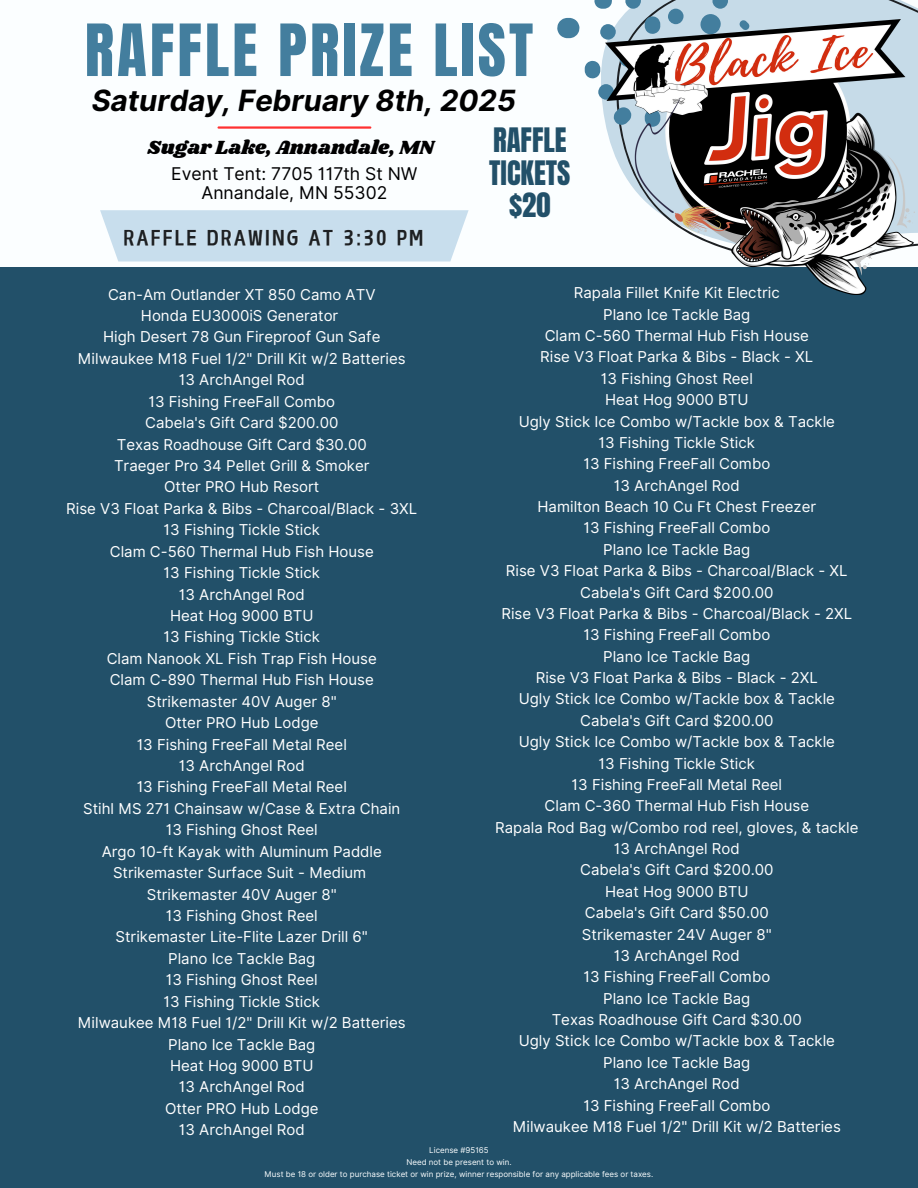
<style>
.page{position:relative;width:918px;height:1188px;background:#fbfeff}
.page>*{position:absolute;margin:0;border:0;box-sizing:border-box;transform-origin:0 0}
.t1{font:61.2px "Anton";letter-spacing:.05em;color:#437e9e}
.t2{font:italic 700 29.25px "Inter";color:#000}
.t3{font:28.65px/32.4px "Anton";color:#225069;text-align:center}
.t4{font:19.8px "Shrikhand";color:#000}
.t5{font:19.5px "Canva Fu Gu Hei Latin";letter-spacing:.11em;color:#1d2023}
.t6{font:17.55px/18.6px "Inter";color:#000;text-align:center}
.t7{font:15px "Inter";color:#fff}
.t8{font:7.95px "Inter";color:#fbfeff}
</style>
<div class="page">
<div style="left:0;top:268px;width:918px;height:920px;background:#225069"></div>
<svg style="left:619px;top:0;width:299px;height:246px;background:#c4d8e4"></svg>
<div style="left:700px;top:14px;width:21px;height:20px;background:#437e9e;border-radius:50%"></div>
<svg style="left:645px;top:16px;width:15px;height:4px"></svg>
<svg style="left:712px;top:0;width:16px;height:9px"></svg>
<svg style="left:625px;top:0;width:16px;height:9px"></svg>
<div style="left:668px;top:9px;width:16px;height:15px;background:#437e9e;border-radius:50%"></div>
<svg style="left:585px;top:61px;width:15px;height:17px"></svg>
<svg style="left:600px;top:24px;width:16px;height:16px"></svg>
<div style="left:598px;top:84px;width:16px;height:16px;background:#437e9e;border-radius:50%"></div>
<svg style="left:594px;top:0;width:18px;height:9px"></svg>
<svg style="left:557px;top:18px;width:22px;height:20px"></svg>
<img style="left:605px;top:20px;width:309px;height:274px">
<hr style="left:219px;top:126px;width:151px;height:3px;background:#ff3131">
<svg style="left:100px;top:210px;width:369px;height:52px;background:#cbe0ee"></svg>
<p class="t1" style="left:85px;top:6px;width:450px">RAFFLE PRIZE LIST</p>
<h3 class="t2" style="left:92px;top:83px;width:426px">Saturday, February 8th, 2025</h3>
<h2 class="t4" style="left:148px;top:133px;width:288px">Sugar Lake, Annandale, MN</h2>
<p class="t6" style="left:171px;top:165px;width:248px">Event Tent: 7705 117th St NW<br>Annandale, MN 55302</p>
<p class="t3" style="left:489px;top:125px;width:83px">RAFFLE<br>TICKETS $20</p>
<h1 class="t5" style="left:123px;top:227px;width:302px">RAFFLE DRAWING AT 3:30 PM</h1>
<h4 class="t7" style="left:108px;top:285px;width:269px">Can-Am Outlander XT 850 Camo ATV</h4>
<h5 class="t7" style="left:141px;top:307px;width:199px">Honda EU3000iS Generator</h5>
<h6 class="t7" style="left:103px;top:328px;width:279px">High Desert 78 Gun Fireproof Gun Safe</h6>
<p class="t7" style="left:78px;top:349px;width:329px">Milwaukee M18 Fuel 1/2" Drill Kit w/2 Batteries</p>
<p class="t7" style="left:179px;top:371px;width:127px">13 ArchAngel Rod</p>
<p class="t7" style="left:148px;top:392px;width:188px">13 Fishing FreeFall Combo</p>
<p class="t7" style="left:145px;top:414px;width:195px">Cabela's Gift Card $200.00</p>
<p class="t7" style="left:117px;top:435px;width:252px">Texas Roadhouse Gift Card $30.00</p>
<p class="t7" style="left:114px;top:457px;width:257px">Traeger Pro 34 Pellet Grill &amp; Smoker</p>
<p class="t7" style="left:164px;top:478px;width:157px">Otter PRO Hub Resort</p>
<p class="t7" style="left:66px;top:499px;width:352px">Rise V3 Float Parka &amp; Bibs - Charcoal/Black - 3XL</p>
<p class="t7" style="left:164px;top:521px;width:158px">13 Fishing Tickle Stick</p>
<p class="t7" style="left:110px;top:542px;width:265px">Clam C-560 Thermal Hub Fish House</p>
<p class="t7" style="left:164px;top:564px;width:158px">13 Fishing Tickle Stick</p>
<p class="t7" style="left:179px;top:585px;width:127px">13 ArchAngel Rod</p>
<p class="t7" style="left:170px;top:607px;width:145px">Heat Hog 9000 BTU</p>
<p class="t7" style="left:164px;top:628px;width:158px">13 Fishing Tickle Stick</p>
<p class="t7" style="left:107px;top:649px;width:272px">Clam Nanook XL Fish Trap Fish House</p>
<p class="t7" style="left:110px;top:671px;width:266px">Clam C-890 Thermal Hub Fish House</p>
<p class="t7" style="left:147px;top:692px;width:191px">Strikemaster 40V Auger 8"</p>
<p class="t7" style="left:165px;top:714px;width:155px">Otter PRO Hub Lodge</p>
<p class="t7" style="left:137px;top:735px;width:212px">13 Fishing FreeFall Metal Reel</p>
<p class="t7" style="left:179px;top:757px;width:127px">13 ArchAngel Rod</p>
<p class="t7" style="left:137px;top:778px;width:212px">13 Fishing FreeFall Metal Reel</p>
<p class="t7" style="left:83px;top:799px;width:319px">Stihl MS 271 Chainsaw w/Case &amp; Extra Chain</p>
<p class="t7" style="left:166px;top:821px;width:154px">13 Fishing Ghost Reel</p>
<p class="t7" style="left:102px;top:842px;width:282px">Argo 10-ft Kayak with Aluminum Paddle</p>
<p class="t7" style="left:113px;top:864px;width:255px">Strikemaster Surface Suit - Medium</p>
<p class="t7" style="left:147px;top:885px;width:191px">Strikemaster 40V Auger 8"</p>
<p class="t7" style="left:166px;top:907px;width:154px">13 Fishing Ghost Reel</p>
<p class="t7" style="left:116px;top:928px;width:254px">Strikemaster Lite-Flite Lazer Drill 6"</p>
<p class="t7" style="left:168px;top:949px;width:149px">Plano Ice Tackle Bag</p>
<p class="t7" style="left:166px;top:971px;width:154px">13 Fishing Ghost Reel</p>
<p class="t7" style="left:164px;top:992px;width:158px">13 Fishing Tickle Stick</p>
<p class="t7" style="left:78px;top:1014px;width:329px">Milwaukee M18 Fuel 1/2" Drill Kit w/2 Batteries</p>
<p class="t7" style="left:168px;top:1035px;width:149px">Plano Ice Tackle Bag</p>
<p class="t7" style="left:170px;top:1057px;width:145px">Heat Hog 9000 BTU</p>
<p class="t7" style="left:179px;top:1078px;width:127px">13 ArchAngel Rod</p>
<p class="t7" style="left:165px;top:1100px;width:155px">Otter PRO Hub Lodge</p>
<p class="t7" style="left:179px;top:1121px;width:127px">13 ArchAngel Rod</p>
<p class="t7" style="left:574px;top:284px;width:207px">Rapala Fillet Knife Kit Electric</p>
<p class="t7" style="left:603px;top:305px;width:149px">Plano Ice Tackle Bag</p>
<p class="t7" style="left:545px;top:327px;width:266px">Clam C-560 Thermal Hub Fish House</p>
<p class="t7" style="left:540px;top:348px;width:275px">Rise V3 Float Parka &amp; Bibs - Black - XL</p>
<p class="t7" style="left:601px;top:369px;width:154px">13 Fishing Ghost Reel</p>
<p class="t7" style="left:605px;top:391px;width:145px">Heat Hog 9000 BTU</p>
<p class="t7" style="left:519px;top:412px;width:318px">Ugly Stick Ice Combo w/Tackle box &amp; Tackle</p>
<p class="t7" style="left:599px;top:434px;width:158px">13 Fishing Tickle Stick</p>
<p class="t7" style="left:583px;top:455px;width:188px">13 Fishing FreeFall Combo</p>
<p class="t7" style="left:614px;top:476px;width:127px">13 ArchAngel Rod</p>
<p class="t7" style="left:538px;top:498px;width:280px">Hamilton Beach 10 Cu Ft Chest Freezer</p>
<p class="t7" style="left:583px;top:519px;width:188px">13 Fishing FreeFall Combo</p>
<p class="t7" style="left:603px;top:540px;width:149px">Plano Ice Tackle Bag</p>
<p class="t7" style="left:506px;top:562px;width:343px">Rise V3 Float Parka &amp; Bibs - Charcoal/Black - XL</p>
<p class="t7" style="left:580px;top:583px;width:195px">Cabela's Gift Card $200.00</p>
<p class="t7" style="left:501px;top:605px;width:352px">Rise V3 Float Parka &amp; Bibs - Charcoal/Black - 2XL</p>
<p class="t7" style="left:583px;top:626px;width:188px">13 Fishing FreeFall Combo</p>
<p class="t7" style="left:603px;top:647px;width:149px">Plano Ice Tackle Bag</p>
<p class="t7" style="left:536px;top:669px;width:284px">Rise V3 Float Parka &amp; Bibs - Black - 2XL</p>
<p class="t7" style="left:519px;top:690px;width:318px">Ugly Stick Ice Combo w/Tackle box &amp; Tackle</p>
<p class="t7" style="left:580px;top:711px;width:195px">Cabela's Gift Card $200.00</p>
<p class="t7" style="left:519px;top:733px;width:318px">Ugly Stick Ice Combo w/Tackle box &amp; Tackle</p>
<p class="t7" style="left:599px;top:754px;width:158px">13 Fishing Tickle Stick</p>
<p class="t7" style="left:572px;top:776px;width:212px">13 Fishing FreeFall Metal Reel</p>
<p class="t7" style="left:545px;top:797px;width:266px">Clam C-360 Thermal Hub Fish House</p>
<p class="t7" style="left:495px;top:818px;width:365px">Rapala Rod Bag w/Combo rod reel, gloves, &amp; tackle</p>
<p class="t7" style="left:614px;top:840px;width:127px">13 ArchAngel Rod</p>
<p class="t7" style="left:580px;top:861px;width:195px">Cabela's Gift Card $200.00</p>
<p class="t7" style="left:605px;top:882px;width:145px">Heat Hog 9000 BTU</p>
<p class="t7" style="left:585px;top:904px;width:186px">Cabela's Gift Card $50.00</p>
<p class="t7" style="left:582px;top:925px;width:191px">Strikemaster 24V Auger 8"</p>
<p class="t7" style="left:614px;top:947px;width:127px">13 ArchAngel Rod</p>
<p class="t7" style="left:583px;top:968px;width:188px">13 Fishing FreeFall Combo</p>
<p class="t7" style="left:603px;top:989px;width:149px">Plano Ice Tackle Bag</p>
<p class="t7" style="left:552px;top:1011px;width:252px">Texas Roadhouse Gift Card $30.00</p>
<p class="t7" style="left:519px;top:1032px;width:318px">Ugly Stick Ice Combo w/Tackle box &amp; Tackle</p>
<p class="t7" style="left:603px;top:1053px;width:149px">Plano Ice Tackle Bag</p>
<p class="t7" style="left:614px;top:1075px;width:127px">13 ArchAngel Rod</p>
<p class="t7" style="left:583px;top:1096px;width:188px">13 Fishing FreeFall Combo</p>
<p class="t7" style="left:513px;top:1118px;width:330px">Milwaukee M18 Fuel 1/2" Drill Kit w/2 Batteries</p>
<p class="t8" style="left:429px;top:1146px;width:61px">License #95165</p>
<p class="t8" style="left:406px;top:1157px;width:107px">Need not be present to win.</p>
<p class="t8" style="left:265px;top:1169px;width:390px">Must be 18 or older to purchase ticket or win prize, winner responsible for any applicable fees or taxes.</p>
</div>
